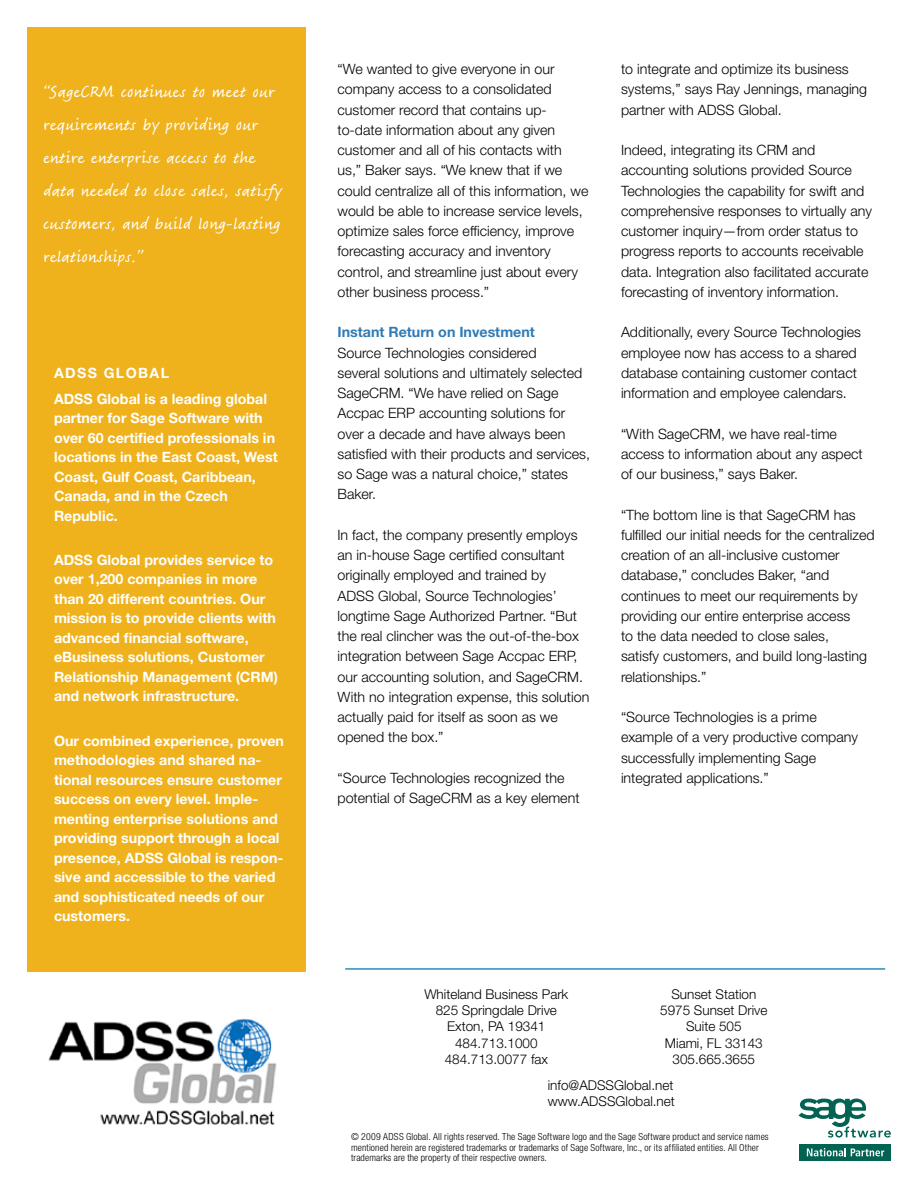
<style>
.page{position:relative;width:918px;height:1188px;background:#fff}
.page>*{position:absolute;margin:0;border:0;box-sizing:border-box;transform-origin:0 0}
.t1{font:18px/33px "Fineprint";letter-spacing:.02em;color:#fff}
.t2{font:300 14.25px/20.2px "Helvetica Neue LT Std";color:#000}
.t3{font:700 14.25px/19.5px "Helvetica Neue LT Std";color:#fff}
.t4{font:700 14.25px "Helvetica Neue LT Std";color:#2f7bb5}
.t5{font:300 13.5px/16.2px "Helvetica Neue LT Std";color:#000;text-align:center}
.t6{font:300 condensed 9.75px/10.5px "Helvetica Neue LT Std";letter-spacing:.015em;color:#000}
</style>
<div class="page">
<div style="left:27px;top:27px;width:278px;height:945px;background:#efb21c"></div>
<hr style="left:345px;top:968px;width:540px;height:2px;background:#2c8ac2">
<img style="left:48px;top:1018px;width:229px;height:107px">
<div style="left:800px;top:1144px;width:91px;height:17px;background:#036353"></div>
<svg style="left:807px;top:1148px;width:77px;height:8px"></svg>
<svg style="left:798px;top:1099px;width:93px;height:39px"></svg>
<p class="t1" style="left:43px;top:75px;width:240px">“SageCRM continues to meet our requirements by providing our entire enterprise access to the data needed to close sales, satisfy customers, and build long-lasting relationships.”</p>
<p class="t3" style="left:54px;top:362px;width:23px">ADSS</p>
<p class="t3" style="left:104px;top:362px;width:57px">Global</p>
<p class="t3" style="left:54px;top:389px;width:21px">ADSS</p>
<p class="t3" style="left:54px;top:389px;width:225px;text-indent:43px">Global is a leading global partner for Sage Software with over 60 certified professionals in locations in the East Coast, West<br>Coast, Gulf Coast, Caribbean,<br>Canada, and in the Czech<br>Republic.</p>
<p class="t3" style="left:54px;top:550px;width:21px">ADSS</p>
<p class="t3" style="left:54px;top:550px;width:225px;text-indent:43px">Global provides service to over 1,200 companies in more than 20 different countries. Our mission is to provide clients with advanced financial software, eBusiness solutions, Customer<br>Relationship Management (CRM) and network infrastructure.</p>
<p class="t3" style="left:54px;top:731px;width:232px">Our combined experience, proven methodologies and shared na&shy;tional resources ensure customer success on every level. Imple&shy;menting enterprise solutions and providing support through a local presence, ADSS</p>
<p class="t3" style="left:54px;top:848px;width:231px;text-indent:114px">Global is respon&shy;sive and accessible to the varied and sophisticated needs of our customers.</p>
<p class="t2" style="left:338px;top:59px;width:253px">“We wanted to give everyone in our company access to a consolidated customer record that contains up&shy;to-date information about any given customer and all of his contacts with us,” Baker says. “We knew that if we could centralize all of this information, we would be able to increase service levels, optimize sales force efficiency, improve forecasting accuracy and inventory control, and streamline just about every other business process.”</p>
<p class="t4" style="left:338px;top:324px;width:199px">Instant Return on Investment</p>
<p class="t2" style="left:338px;top:342px;width:254px">Source Technologies considered<br>several solutions and ultimately selected SageCRM. “We have relied on Sage Accpac ERP accounting solutions for over a decade and have always been satisfied with their products and services, so Sage was a natural choice,” states Baker.</p>
<p class="t2" style="left:338px;top:524px;width:253px">In fact, the company presently employs an in-house Sage certified consultant originally employed and trained by<br>ADSS Global, Source Technologies’ longtime Sage Authorized Partner. “But the real clincher was the out-of-the-box integration between Sage Accpac ERP, our accounting solution, and SageCRM.<br>With no integration expense, this solution actually paid for itself as soon as we opened the box.”</p>
<p class="t2" style="left:338px;top:767px;width:244px">“Source Technologies recognized the potential of SageCRM as a key element</p>
<p class="t2" style="left:621px;top:59px;width:248px">to integrate and optimize its business systems,” says Ray Jennings, managing partner with ADSS Global.</p>
<p class="t2" style="left:621px;top:140px;width:253px">Indeed, integrating its CRM and accounting solutions provided Source Technologies the capability for swift and comprehensive responses to virtually any customer inquiry—from order status to progress reports to accounts receivable data. Integration also facilitated accurate forecasting of inventory information.</p>
<p class="t2" style="left:621px;top:322px;width:241px">Additionally, every Source Technologies employee now has access to a shared database containing customer contact information and employee calendars.</p>
<p class="t2" style="left:621px;top:423px;width:243px">“With SageCRM, we have real-time access to information about any aspect of our business,” says Baker.</p>
<p class="t2" style="left:621px;top:504px;width:255px">“The bottom line is that SageCRM has fulfilled our initial needs for the centralized creation of an all-inclusive customer database,” concludes Baker, “and continues to meet our requirements by providing our entire enterprise access<br>to the data needed to close sales,<br>satisfy customers, and build long-lasting relationships.”</p>
<p class="t2" style="left:621px;top:707px;width:239px">“Source Technologies is a prime example of a very productive company successfully implementing Sage integrated applications.”</p>
<p class="t5" style="left:424px;top:986px;width:146px">Whiteland Business Park<br>825 Springdale Drive<br>Exton, PA 19341<br>484.713.1000<br>484.713.0077 fax</p>
<p class="t5" style="left:660px;top:986px;width:109px">Sunset Station<br>5975 Sunset Drive<br>Suite 505<br>Miami, FL 33143<br>305.665.3655</p>
<p class="t5" style="left:548px;top:1077px;width:129px;text-align:left">info@ADSSGlobal.net www.ADSSGlobal.net</p>
<p class="t6" style="left:351px;top:1131px;width:419px">© 2009 ADSS Global. All rights reserved. The Sage Software logo and the Sage Software product and service names mentioned herein are registered trademarks or trademarks of Sage Software, Inc., or its affiliated entities. All Other trademarks are the property of their respective owners.</p>
</div>
